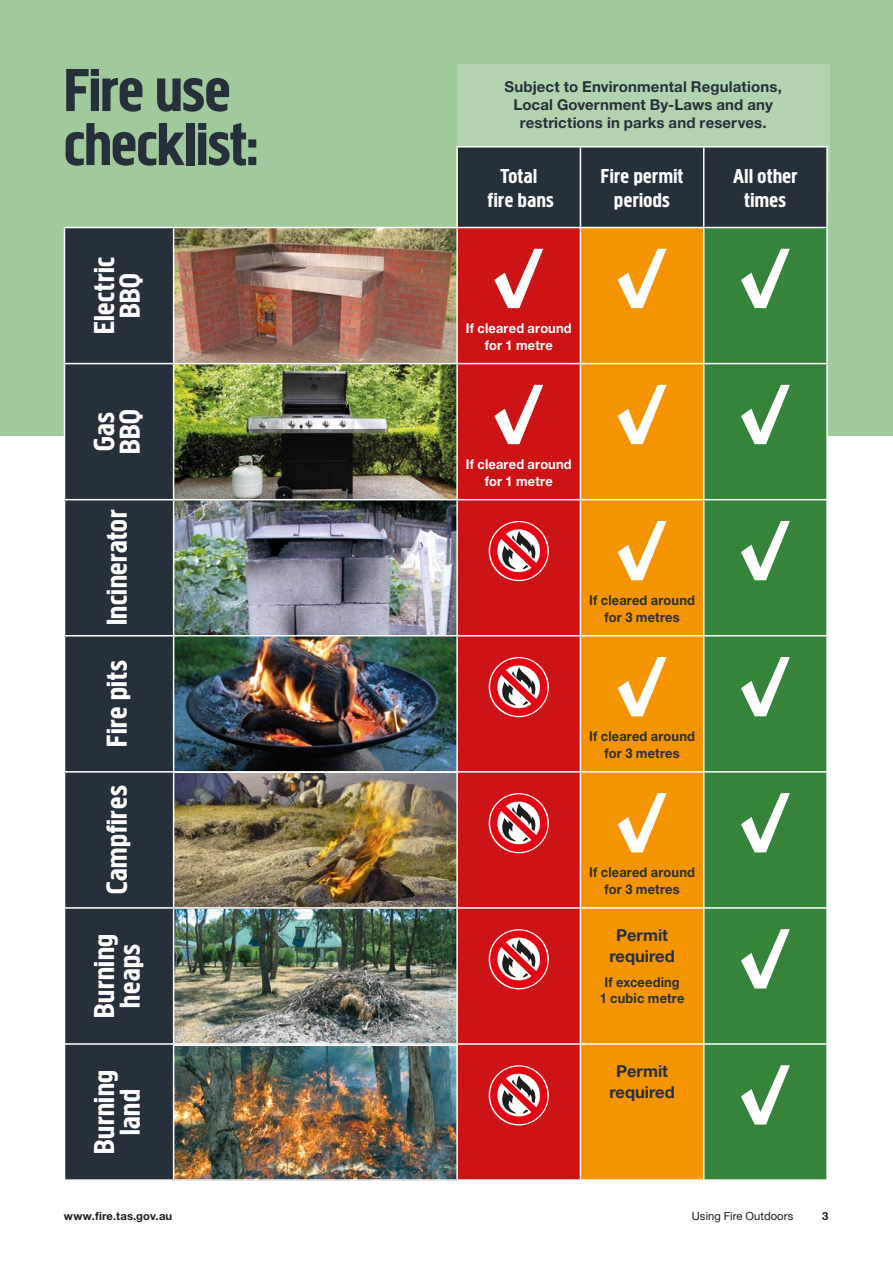
<style>
.page{position:relative;width:893px;height:1263px;background:#fff}
.page>*{position:absolute;margin:0;border:0;box-sizing:border-box;transform-origin:0 0}
.Heading{font:63px/54px "Megaphone";letter-spacing:-.005em;color:#26303b}
.Table_left{font:30px/25.5px "Megaphone";letter-spacing:.02em;color:#fff;text-align:center}
.Table_top{font:21px/24px "Megaphone";letter-spacing:.02em;color:#fff;text-align:center}
.t1{font:700 16.5px/21px "Helvetica Neue LT Std";color:#26303b;text-align:center}
.New_Body_Text{font:700 15px/18px "Helvetica Neue LT Std";letter-spacing:.01em;color:#26303b;text-align:center}
.New_Body_Text-2{font:700 13.5px/16.5px "Helvetica Neue LT Std";letter-spacing:.015em;color:#26303b;text-align:center;scale:.95 1}
.New_Body_Text-3{font:700 13.5px/16.5px "Helvetica Neue LT Std";letter-spacing:.015em;color:#fff;text-align:center;scale:.95 1}
.t2{font:700 11.25px "Helvetica Neue LT Std";letter-spacing:.015em;color:#1d1d1b}
.t3{font:11.25px "Helvetica Neue LT Std";letter-spacing:.005em;color:#1d1d1b}
</style>
<div class="page">
<div style="left:0;top:0;width:893px;height:436px;background:#a0c99c"></div>
<div style="left:457px;top:64px;width:372px;height:127px;background:#b3d3af"></div>
<img style="left:65px;top:147px;width:761px;height:1032px">
<div style="left:458px;top:228px;width:122px;height:951px;background:#cc1417"></div>
<div style="left:581px;top:228px;width:122px;height:951px;background:#f49400"></div>
<div style="left:704px;top:228px;width:122px;height:951px;background:#36843a"></div>
<hr style="left:456px;top:146px;width:124px;height:1px;background:#fff">
<hr style="left:456px;top:147px;width:2px;height:80px;background:#fff">
<hr style="left:580px;top:146px;width:124px;height:1px;background:#fff">
<hr style="left:704px;top:146px;width:124px;height:1px;background:#fff">
<hr style="left:826px;top:147px;width:2px;height:80px;background:#fff">
<hr style="left:580px;top:147px;width:1px;height:80px;background:#fff">
<hr style="left:703px;top:147px;width:1px;height:80px;background:#fff">
<hr style="left:64px;top:227px;width:110px;height:1px;background:#fff">
<hr style="left:64px;top:228px;width:1px;height:135px;background:#fff">
<hr style="left:174px;top:227px;width:283px;height:1px;background:#fff">
<hr style="left:173px;top:228px;width:1px;height:135px;background:#fff">
<hr style="left:457px;top:227px;width:123px;height:1px;background:#fff">
<hr style="left:456px;top:228px;width:2px;height:135px;background:#fff">
<hr style="left:580px;top:227px;width:124px;height:1px;background:#fff">
<hr style="left:580px;top:228px;width:1px;height:135px;background:#fff">
<hr style="left:704px;top:227px;width:124px;height:1px;background:#fff">
<hr style="left:703px;top:228px;width:1px;height:135px;background:#fff">
<hr style="left:826px;top:228px;width:2px;height:135px;background:#fff">
<hr style="left:64px;top:363px;width:110px;height:1px;background:#fff">
<hr style="left:64px;top:364px;width:1px;height:135px;background:#fff">
<hr style="left:174px;top:363px;width:283px;height:1px;background:#fff">
<hr style="left:173px;top:364px;width:1px;height:135px;background:#fff">
<hr style="left:457px;top:363px;width:123px;height:1px;background:#fff">
<hr style="left:456px;top:364px;width:2px;height:135px;background:#fff">
<hr style="left:580px;top:363px;width:124px;height:1px;background:#fff">
<hr style="left:580px;top:364px;width:1px;height:135px;background:#fff">
<hr style="left:704px;top:363px;width:124px;height:1px;background:#fff">
<hr style="left:703px;top:364px;width:1px;height:135px;background:#fff">
<hr style="left:826px;top:364px;width:2px;height:135px;background:#fff">
<hr style="left:64px;top:499px;width:110px;height:1px;background:#fff">
<hr style="left:174px;top:499px;width:283px;height:1px;background:#fff">
<hr style="left:173px;top:500px;width:1px;height:135px;background:#fff">
<hr style="left:457px;top:499px;width:123px;height:1px;background:#fff">
<hr style="left:456px;top:500px;width:2px;height:135px;background:#fff">
<hr style="left:580px;top:499px;width:124px;height:1px;background:#fff">
<hr style="left:580px;top:500px;width:1px;height:135px;background:#fff">
<hr style="left:704px;top:499px;width:124px;height:1px;background:#fff">
<hr style="left:703px;top:500px;width:1px;height:135px;background:#fff">
<hr style="left:64px;top:635px;width:110px;height:1px;background:#fff">
<hr style="left:174px;top:635px;width:283px;height:1px;background:#fff">
<hr style="left:173px;top:636px;width:1px;height:135px;background:#fff">
<hr style="left:457px;top:635px;width:123px;height:1px;background:#fff">
<hr style="left:456px;top:636px;width:2px;height:135px;background:#fff">
<hr style="left:580px;top:635px;width:124px;height:1px;background:#fff">
<hr style="left:580px;top:636px;width:1px;height:135px;background:#fff">
<hr style="left:704px;top:635px;width:124px;height:1px;background:#fff">
<hr style="left:703px;top:636px;width:1px;height:135px;background:#fff">
<hr style="left:64px;top:771px;width:110px;height:1px;background:#fff">
<hr style="left:174px;top:771px;width:283px;height:1px;background:#fff">
<hr style="left:173px;top:772px;width:1px;height:135px;background:#fff">
<hr style="left:457px;top:771px;width:123px;height:1px;background:#fff">
<hr style="left:456px;top:772px;width:2px;height:135px;background:#fff">
<hr style="left:580px;top:771px;width:124px;height:1px;background:#fff">
<hr style="left:580px;top:772px;width:1px;height:135px;background:#fff">
<hr style="left:704px;top:771px;width:124px;height:1px;background:#fff">
<hr style="left:703px;top:772px;width:1px;height:135px;background:#fff">
<hr style="left:64px;top:907px;width:110px;height:2px;background:#fff">
<hr style="left:174px;top:907px;width:283px;height:2px;background:#fff">
<hr style="left:173px;top:909px;width:1px;height:134px;background:#fff">
<hr style="left:457px;top:907px;width:123px;height:2px;background:#fff">
<hr style="left:456px;top:909px;width:2px;height:134px;background:#fff">
<hr style="left:580px;top:907px;width:124px;height:2px;background:#fff">
<hr style="left:580px;top:909px;width:1px;height:134px;background:#fff">
<hr style="left:704px;top:907px;width:124px;height:2px;background:#fff">
<hr style="left:703px;top:909px;width:1px;height:134px;background:#fff">
<hr style="left:64px;top:1043px;width:110px;height:2px;background:#fff">
<hr style="left:174px;top:1043px;width:283px;height:2px;background:#fff">
<hr style="left:173px;top:1045px;width:1px;height:134px;background:#fff">
<hr style="left:457px;top:1043px;width:123px;height:2px;background:#fff">
<hr style="left:456px;top:1045px;width:2px;height:134px;background:#fff">
<hr style="left:580px;top:1043px;width:124px;height:2px;background:#fff">
<hr style="left:580px;top:1045px;width:1px;height:134px;background:#fff">
<hr style="left:704px;top:1043px;width:124px;height:2px;background:#fff">
<hr style="left:703px;top:1045px;width:1px;height:134px;background:#fff">
<svg style="left:494px;top:249px;width:49px;height:59px;background:#dc5e60"></svg>
<svg style="left:618px;top:249px;width:48px;height:59px;background:#f7b652"></svg>
<svg style="left:741px;top:249px;width:49px;height:59px;background:#75aa78"></svg>
<svg style="left:494px;top:385px;width:49px;height:59px;background:#dc5e60"></svg>
<svg style="left:618px;top:385px;width:48px;height:59px;background:#f7b652"></svg>
<svg style="left:741px;top:385px;width:49px;height:59px;background:#75aa78"></svg>
<svg style="left:490px;top:521px;width:59px;height:60px"></svg>
<svg style="left:618px;top:521px;width:48px;height:59px"></svg>
<svg style="left:741px;top:521px;width:49px;height:59px"></svg>
<svg style="left:490px;top:657px;width:59px;height:60px"></svg>
<svg style="left:618px;top:657px;width:48px;height:59px"></svg>
<svg style="left:741px;top:657px;width:49px;height:59px"></svg>
<svg style="left:490px;top:793px;width:59px;height:61px"></svg>
<svg style="left:618px;top:793px;width:48px;height:59px"></svg>
<svg style="left:741px;top:793px;width:49px;height:59px"></svg>
<svg style="left:490px;top:930px;width:59px;height:60px"></svg>
<svg style="left:741px;top:929px;width:49px;height:59px"></svg>
<svg style="left:490px;top:1066px;width:59px;height:60px"></svg>
<svg style="left:741px;top:1065px;width:49px;height:59px"></svg>
<p class="Heading" style="left:64px;top:62px;width:196px">Fire use checklist:</p>
<p class="Table_left" style="left:91px;top:334px;width:79px;rotate:-90deg">Electric<br>BBQ</p>
<p class="Table_left" style="left:91px;top:454px;width:46px;text-align:left;rotate:-90deg">Gas<br>BBQ</p>
<p class="Table_left" style="left:104px;top:625px;width:117px;rotate:-90deg">Incinerator</p>
<p class="Table_left" style="left:104px;top:747px;width:88px;rotate:-90deg">Fire pits</p>
<p class="Table_left" style="left:104px;top:894px;width:110px;rotate:-90deg">Campfires</p>
<p class="New_Body_Text" style="left:504px;top:77px;width:279px">Subject to Environmental Regulations,<br>Local Government By-Laws and any restrictions in parks and reserves.</p>
<p class="Table_top" style="left:488px;top:164px;width:67px">Total fire bans</p>
<p class="Table_top" style="left:601px;top:164px;width:84px">Fire permit periods</p>
<p class="Table_top" style="left:733px;top:164px;width:65px">All other times</p>
<p class="New_Body_Text-3" style="left:466px;top:320px;width:113px">If cleared around for 1 metre</p>
<p class="New_Body_Text-3" style="left:466px;top:456px;width:113px">If cleared around for 1 metre</p>
<p class="New_Body_Text-2" style="left:589px;top:592px;width:113px">If cleared around for 3 metres</p>
<p class="New_Body_Text-2" style="left:589px;top:728px;width:113px">If cleared around for 3 metres</p>
<p class="New_Body_Text-2" style="left:589px;top:864px;width:113px">If cleared around for 3 metres</p>
<p class="Table_left" style="left:91px;top:1018px;width:85px;rotate:-90deg">Burning heaps</p>
<p class="t1" style="left:609px;top:924px;width:67px">Permit required</p>
<p class="New_Body_Text-2" style="left:600px;top:973px;width:91px">If exceeding<br>1 cubic metre</p>
<p class="Table_left" style="left:91px;top:1154px;width:85px;rotate:-90deg">Burning land</p>
<p class="t1" style="left:609px;top:1060px;width:67px">Permit required</p>
<p class="t2" style="left:64px;top:1209px;width:110px">www.fire.tas.gov.au</p>
<p class="t3" style="left:692px;top:1210px;width:103px">Using Fire Outdoors</p>
<p class="t2" style="left:822px;top:1209px;width:8px">3</p>
</div>
